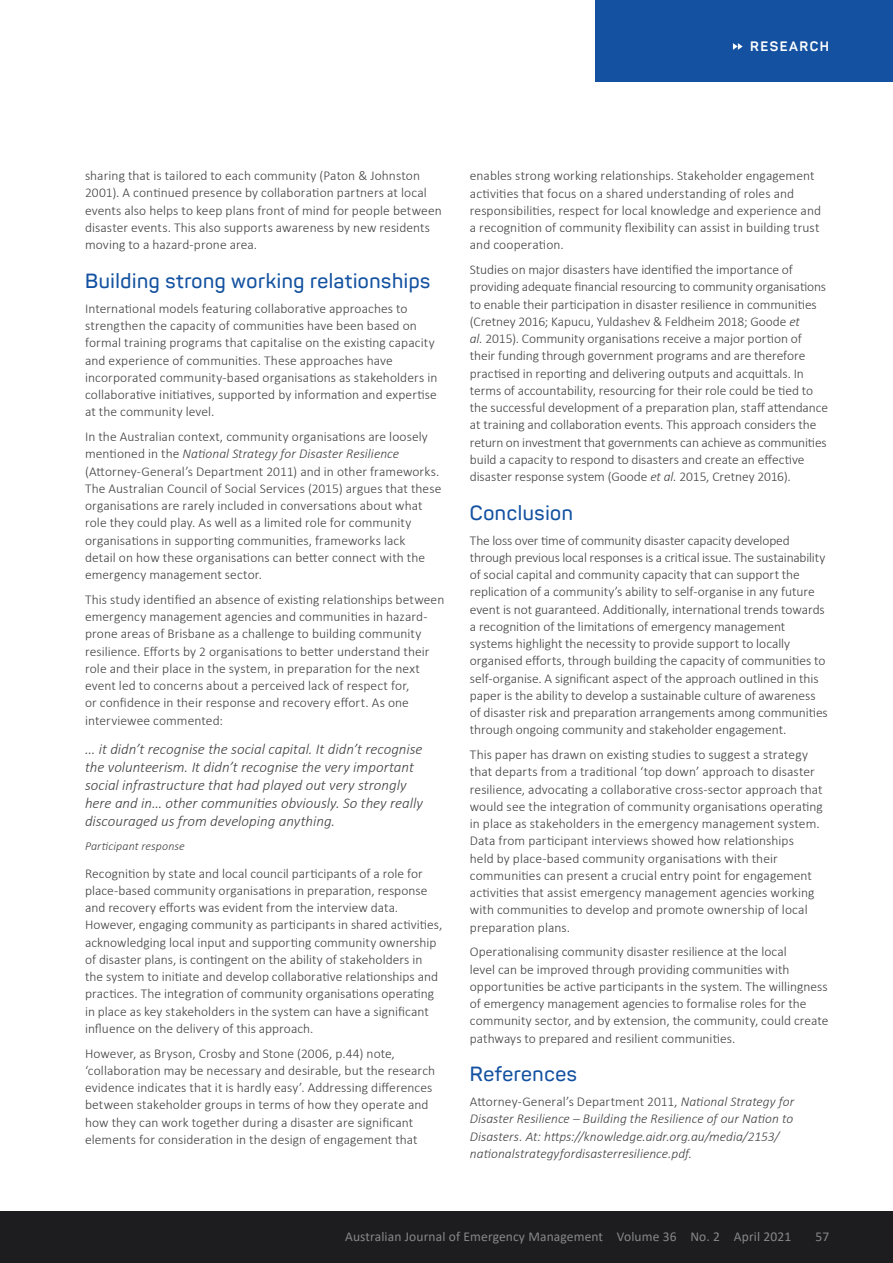
<style>
.page{position:relative;width:893px;height:1263px;background:#fff}
.page>*{position:absolute;margin:0;border:0;box-sizing:border-box;transform-origin:0 0}
.t1{font:600 20.25px "Panton";letter-spacing:.03em;color:#1452a1}
.t2{font:italic 300 15px/18px "Calibri";color:#414042}
.t3{font:300 13.5px/17.2px "Calibri";color:#414042}
.t4{font:italic 300 13.5px/17.2px "Calibri";letter-spacing:.005em;color:#414042}
.t5{font:13.5px "Calibri";letter-spacing:.01em;color:#868788}
.t6{font:700 13.5px "Panton";letter-spacing:.11em;color:#fff}
.t7{font:italic 300 12px "Calibri";letter-spacing:.005em;color:#414042}
.s1{font-style:italic}
.s2{font-style:normal}
</style>
<div class="page">
<div style="left:596px;top:0;width:297px;height:81px;background:#1452a1"></div>
<svg style="left:733px;top:43px;width:10px;height:7px"></svg>
<div style="left:0;top:1212px;width:893px;height:51px;background:#1d1d1f"></div>
<p class="t6" style="left:750px;top:38px;width:80px">RESEARCH</p>
<p class="t3" style="left:85px;top:167px;width:358px">sharing that is tailored to each community (Paton &amp; Johnston 2001). A continued presence by collaboration partners at local events also helps to keep plans front of mind for people between disaster events. This also supports awareness by new residents moving to a hazard-prone area.</p>
<h1 class="t1" style="left:85px;top:268px;width:347px">Building strong working relationships</h1>
<p class="t3" style="left:85px;top:300px;width:354px">International models featuring collaborative approaches to strengthen the capacity of communities have been based on formal training programs that capitalise on the existing capacity and experience of communities. These approaches have incorporated community-based organisations as stakeholders in collaborative initiatives, supported by information and expertise at the community level.</p>
<p class="t3" style="left:85px;top:428px;width:358px">In the Australian context, community organisations are loosely mentioned in the <span class="s1">National Strategy for Disaster Resilience </span>(Attorney-General’s Department 2011) and in other frameworks.<br>The Australian Council of Social Services (2015) argues that these organisations are rarely included in conversations about what role they could play. As well as a limited role for community organisations in supporting communities, frameworks lack<br>detail on how these organisations can better connect with the emergency management sector.</p>
<p class="t3" style="left:85px;top:590px;width:361px">This study identified an absence of existing relationships between emergency management agencies and communities in hazard&shy;prone areas of Brisbane as a challenge to building community resilience. Efforts by 2 organisations to better understand their role and their place in the system, in preparation for the next event led to concerns about a perceived lack of respect for,<br>or confidence in their response and recovery effort. As one interviewee commented:</p>
<p class="t2" style="left:85px;top:740px;width:339px">... it didn’t recognise the social capital. It didn’t recognise the volunteerism. It didn’t recognise the very important social infrastructure that had played out very strongly here and in… other communities obviously. So they really discouraged us from developing anything.</p>
<p class="t7" style="left:85px;top:838px;width:101px">Participant response</p>
<p class="t3" style="left:85px;top:864px;width:359px">Recognition by state and local council participants of a role for place-based community organisations in preparation, response and recovery efforts was evident from the interview data.<br>However, engaging community as participants in shared activities, acknowledging local input and supporting community ownership of disaster plans, is contingent on the ability of stakeholders in the system to initiate and develop collaborative relationships and practices. The integration of community organisations operating in place as key stakeholders in the system can have a significant influence on the delivery of this approach.</p>
<p class="t3" style="left:85px;top:1044px;width:352px">However, as Bryson, Crosby and Stone (2006, p.44) note, ‘collaboration may be necessary and desirable, but the research evidence indicates that it is hardly easy’. Addressing differences between stakeholder groups in terms of how they operate and how they can work together during a disaster are significant elements for consideration in the design of engagement that</p>
<p class="t3" style="left:470px;top:167px;width:353px">enables strong working relationships. Stakeholder engagement activities that focus on a shared understanding of roles and responsibilities, respect for local knowledge and experience and a recognition of community flexibility can assist in building trust and cooperation.</p>
<p class="t3" style="left:470px;top:261px;width:360px">Studies on major disasters have identified the importance of providing adequate financial resourcing to community organisations to enable their participation in disaster resilience in communities (Cretney 2016; Kapucu, Yuldashev &amp; Feldheim 2018; Goode <span class="s1">et<br>al.</span> 2015). Community organisations receive a major portion of their funding through government programs and are therefore practised in reporting and delivering outputs and acquittals. In terms of accountability, resourcing for their role could be tied to the successful development of a preparation plan, staff attendance at training and collaboration events. This approach considers the return on investment that governments can achieve as communities build a capacity to respond to disasters and create an effective disaster response system (Goode <span class="s1">et al.</span> 2015, Cretney 2016).</p>
<h1 class="t1" style="left:470px;top:500px;width:105px">Conclusion</h1>
<p class="t3" style="left:470px;top:531px;width:359px">The loss over time of community disaster capacity developed through previous local responses is a critical issue. The sustainability of social capital and community capacity that can support the replication of a community’s ability to self-organise in any future event is not guaranteed. Additionally, international trends towards a recognition of the limitations of emergency management systems highlight the necessity to provide support to locally organised efforts, through building the capacity of communities to self-organise. A significant aspect of the approach outlined in this paper is the ability to develop a sustainable culture of awareness of disaster risk and preparation arrangements among communities through ongoing community and stakeholder engagement.</p>
<p class="t3" style="left:470px;top:746px;width:355px">This paper has drawn on existing studies to suggest a strategy that departs from a traditional ‘top down’ approach to disaster resilience, advocating a collaborative cross-sector approach that would see the integration of community organisations operating in place as stakeholders in the emergency management system.<br>Data from participant interviews showed how relationships<br>held by place-based community organisations with their communities can present a crucial entry point for engagement activities that assist emergency management agencies working with communities to develop and promote ownership of local preparation plans.</p>
<p class="t3" style="left:470px;top:943px;width:360px">Operationalising community disaster resilience at the local<br>level can be improved through providing communities with opportunities be active participants in the system. The willingness of emergency management agencies to formalise roles for the community sector, and by extension, the community, could create pathways to prepared and resilient communities.</p>
<h1 class="t1" style="left:470px;top:1062px;width:109px">References</h1>
<p class="t4" style="left:470px;top:1093px;width:326px"><span class="s2">Attorney-General’s Department 2011,</span> National Strategy for Disaster Resilience – Building the Resilience of our Nation to Disasters. At: https://knowledge.aidr.org.au/media/2153/ nationalstrategyfordisasterresilience.pdf.</p>
<p class="t5" style="left:345px;top:1227px;width:448px">Australian Journal of Emergency Management Volume 36 No. 2 April 2021</p>
<p class="t5" style="left:815px;top:1227px;width:15px">57</p>
</div>
